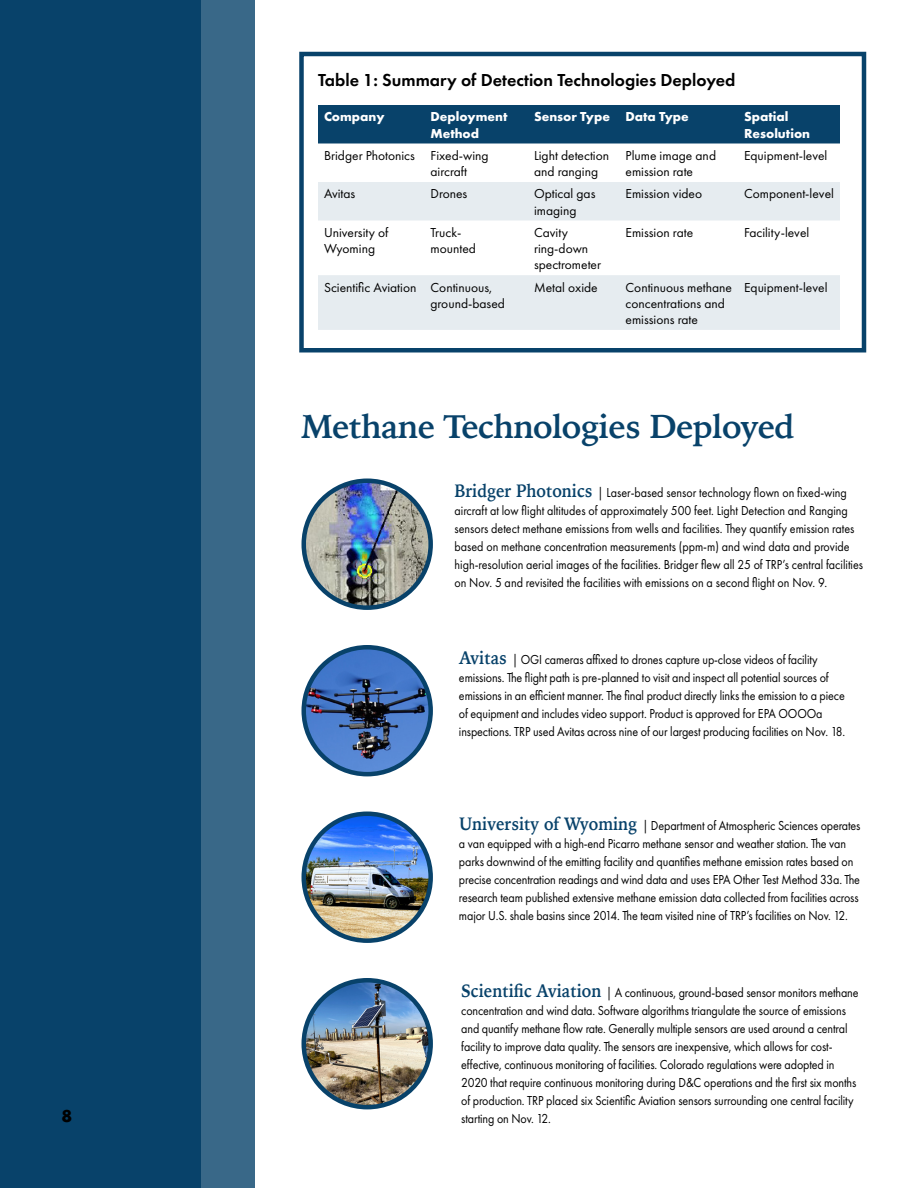
<style>
.page{position:relative;width:918px;height:1188px;background:#fff}
.page>*{position:absolute;margin:0;border:0;box-sizing:border-box;transform-origin:0 0}
.t1{font:700 33px "Iowan Old Style";letter-spacing:-.02em;color:#08426a}
.t2{font:600 18px "Futura PT";color:#000}
.t3{font:700 18px "Futura PT";color:#000}
.t4{font:13.5px/18px "Futura PT";letter-spacing:-.01em;color:#000;scale:.89 1}
.t5{font:13.5px/16.2px "Futura PT";letter-spacing:-.01em;color:#000}
.t6{font:700 13.5px/16.2px "Futura PT";color:#fff}
.s1{font-family:"Iowan Old Style";font-weight:700;font-size:18px;color:#08426a}
</style>
<div class="page">
<div style="left:299px;top:52px;width:567px;height:300px;border:4px solid #08426a"></div>
<div style="left:318px;top:105px;width:522px;height:39px;background:#08426a"></div>
<svg style="left:318px;top:182px;width:522px;height:148px;fill:#e6ecf0"></svg>
<div style="left:0;top:0;width:255px;height:1188px;background:#08426a"></div>
<img style="left:304px;top:481px;width:127px;height:127px;border-radius:63px">
<div style="left:302px;top:479px;width:131px;height:131px;border:4px solid #08426a;border-radius:50%"></div>
<img style="left:304px;top:648px;width:127px;height:126px">
<div style="left:302px;top:645px;width:131px;height:131px;border:4px solid #08426a;border-radius:50%"></div>
<img style="left:304px;top:814px;width:127px;height:127px;border-radius:63px">
<div style="left:302px;top:812px;width:131px;height:131px;border:4px solid #08426a;border-radius:50%"></div>
<img style="left:304px;top:980px;width:127px;height:127px;border-radius:63px">
<div style="left:302px;top:978px;width:131px;height:131px;border:4px solid #08426a;border-radius:50%"></div>
<div style="left:201px;top:0;width:54px;height:1188px;background:#396888"></div>
<h2 class="t2" style="left:318px;top:68px;width:419px">Table 1: Summary of Detection Technologies Deployed</h2>
<p class="t6" style="left:324px;top:108px;width:62px">Company</p>
<p class="t6" style="left:431px;top:108px;width:78px">Deployment<br>Method</p>
<p class="t6" style="left:534px;top:108px;width:156px">Sensor Type Data Type</p>
<p class="t6" style="left:744px;top:108px;width:68px">Spatial<br>Resolution</p>
<p class="t5" style="left:431px;top:147px;width:60px;text-indent:-107px">Bridger Photonics Fixed-wing aircraft</p>
<p class="t5" style="left:534px;top:147px;width:77px">Light detection and ranging</p>
<p class="t5" style="left:626px;top:147px;width:92px">Plume image and emission rate</p>
<p class="t5" style="left:744px;top:147px;width:85px">Equipment-level</p>
<p class="t5" style="left:324px;top:186px;width:33px">Avitas</p>
<p class="t5" style="left:431px;top:186px;width:38px">Drones</p>
<p class="t5" style="left:534px;top:186px;width:63px">Optical gas imaging</p>
<p class="t5" style="left:626px;top:186px;width:78px">Emission video</p>
<p class="t5" style="left:744px;top:186px;width:91px">Component-level</p>
<p class="t5" style="left:324px;top:224px;width:66px">University of<br>Wyoming</p>
<p class="t5" style="left:431px;top:224px;width:47px">Truck&shy;mounted</p>
<p class="t5" style="left:534px;top:224px;width:69px">Cavity ring-down spectrometer</p>
<p class="t5" style="left:626px;top:224px;width:69px">Emission rate</p>
<p class="t5" style="left:744px;top:224px;width:67px">Facility-level</p>
<p class="t5" style="left:431px;top:279px;width:76px;text-indent:-107px">Scientific Aviation Continuous, ground-based</p>
<p class="t5" style="left:534px;top:279px;width:65px">Metal oxide</p>
<p class="t5" style="left:626px;top:279px;width:108px">Continuous methane concentrations and emissions rate</p>
<p class="t5" style="left:744px;top:279px;width:85px">Equipment-level</p>
<h1 class="t1" style="left:302px;top:396px;width:494px">Methane Technologies Deployed</h1>
<p class="t4" style="left:454px;top:484px;width:461px"><span class="s1">Bridger Photonics</span> | Laser-based sensor technology flown on fixed-wing aircraft at low flight altitudes of approximately 500 feet. Light Detection and Ranging sensors detect methane emissions from wells and facilities. They quantify emission rates based on methane concentration measurements (ppm-m) and wind data and provide high-resolution aerial images of the facilities. Bridger flew all 25 of TRP’s central facilities on Nov. 5 and revisited the facilities with emissions on a second flight on Nov. 9.</p>
<p class="t4" style="left:459px;top:650px;width:436px"><span class="s1">Avitas</span> | OGI cameras affixed to drones capture up-close videos of facility emissions. The flight path is pre-planned to visit and inspect all potential sources of emissions in an efficient manner. The final product directly links the emission to a piece of equipment and includes video support. Product is approved for EPA OOOOa inspections. TRP used Avitas across nine of our largest producing facilities on Nov. 18.</p>
<p class="t4" style="left:459px;top:817px;width:453px"><span class="s1">University of Wyoming</span> | Department of Atmospheric Sciences operates a van equipped with a high-end Picarro methane sensor and weather station. The van parks downwind of the emitting facility and quantifies methane emission rates based on precise concentration readings and wind data and uses EPA Other Test Method 33a. The research team published extensive methane emission data collected from facilities across major U.S. shale basins since 2014. The team visited nine of TRP’s facilities on Nov. 12.</p>
<p class="t4" style="left:461px;top:983px;width:448px"><span class="s1">Scientific Aviation</span> | A continuous, ground-based sensor monitors methane concentration and wind data. Software algorithms triangulate the source of emissions and quantify methane flow rate. Generally multiple sensors are used around a central facility to improve data quality. The sensors are inexpensive, which allows for cost&shy;effective, continuous monitoring of facilities. Colorado regulations were adopted in 2020 that require continuous monitoring during D&amp;C operations and the first six months of production. TRP placed six Scientific Aviation sensors surrounding one central facility</p>
<h2 class="t3" style="left:62px;top:1105px;width:12px">8</h2>
<p class="t4" style="left:461px;top:1109px;width:102px">starting on Nov. 12.</p>
</div>
